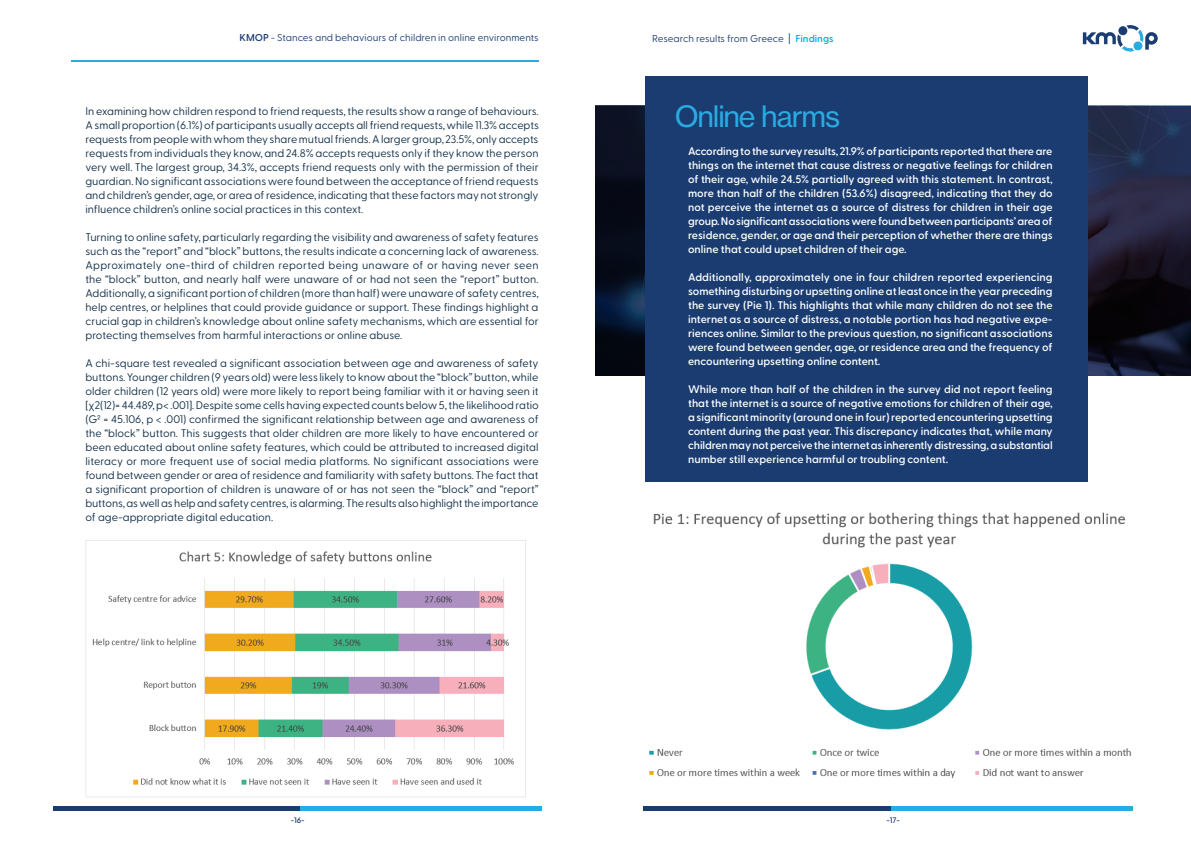
<style>
.page{position:relative;width:1191px;height:842px;background:#fff}
.page>*{position:absolute;margin:0;border:0;box-sizing:border-box;transform-origin:0 0}
.t1{font:29px "N Haas Grotesk TX Pro 55 Rg";letter-spacing:-.04em;color:#29abe2}
.t2{font:11px/14px "Greycliff CF";color:#0e2c45;text-align:justify}
.t3{font:600 11px/14px "Greycliff CF";color:#fff;text-align:justify}
.t4{font:10px "Greycliff CF";color:#1b3c71}
.t5{font:600 8px "Greycliff CF";color:#1a3c71}
.s1{font-weight:600}
.s2{font-size:11px}
.s3{font-weight:600;color:#00acdd}
</style>
<div class="page">
<img style="left:1082px;top:25px;width:76px;height:27px">
<svg style="left:595px;top:106px;width:596px;height:269px"></svg>
<div style="left:645px;top:77px;width:442px;height:405px;background:#1a3c71"></div>
<hr style="left:71px;top:60px;width:467px;height:2px;background:#29abe2">
<hr style="left:643px;top:806px;width:248px;height:4px;background:#1a3c71">
<hr style="left:891px;top:806px;width:241px;height:4px;background:#29abe2">
<img style="left:85px;top:540px;width:441px;height:257px">
<img style="left:649px;top:512px;width:482px;height:266px">
<hr style="left:53px;top:806px;width:248px;height:4px;background:#1a3c71">
<hr style="left:301px;top:806px;width:241px;height:4px;background:#29abe2">
<p class="t4" style="left:240px;top:30px;width:300px"><span class="s1">KMOP</span> - Stances and behaviours of children in online environments</p>
<p class="t4" style="left:652px;top:31px;width:183px">Research results from Greece <span class="s2">|</span> <span class="s3">Findings</span></p>
<p class="t2" style="left:85px;top:103px;width:455px">In examining how children respond to friend requests, the results show a range of behaviours.<br>A small proportion (6.1%) of participants usually accepts all friend requests, while 11.3% accepts requests from people with whom they share mutual friends. A larger group, 23.5%, only accepts requests from individuals they know, and 24.8% accepts requests only if they know the person very well. The largest group, 34.3%, accepts friend requests only with the permission of their guardian. No significant associations were found between the acceptance of friend requests and children’s gender, age, or area of residence, indicating that these factors may not strongly influence children’s online social practices in this context.</p>
<p class="t2" style="left:85px;top:229px;width:455px">Turning to online safety, particularly regarding the visibility and awareness of safety features such as the “report” and “block” buttons, the results indicate a concerning lack of awareness.<br>Approximately one-third of children reported being unaware of or having never seen the “block” button, and nearly half were unaware of or had not seen the “report” button.<br>Additionally, a significant portion of children (more than half) were unaware of safety centres, help centres, or helplines that could provide guidance or support. These findings highlight a crucial gap in children’s knowledge about online safety mechanisms, which are essential for protecting themselves from harmful interactions or online abuse.</p>
<p class="t2" style="left:85px;top:355px;width:455px">A chi-square test revealed a significant association between age and awareness of safety buttons. Younger children (9 years old) were less likely to know about the “block” button, while older children (12 years old) were more likely to report being familiar with it or having seen it [χ2(12)= 44.489, p&lt; .001]. Despite some cells having expected counts below 5, the likelihood ratio (G² = 45.106, p &lt; .001) confirmed the significant relationship between age and awareness of the “block” button. This suggests that older children are more likely to have encountered or been educated about online safety features, which could be attributed to increased digital literacy or more frequent use of social media platforms. No significant associations were found between gender or area of residence and familiarity with safety buttons. The fact that a significant proportion of children is unaware of or has not seen the “block” and “report” buttons, as well as help and safety centres, is alarming. The results also highlight the importance of age-appropriate digital education.</p>
<h1 class="t1" style="left:674px;top:99px;width:167px">Online harms</h1>
<p class="t3" style="left:688px;top:144px;width:366px">According to the survey results, 21.9% of participants reported that there are things on the internet that cause distress or negative feelings for children of their age, while 24.5% partially agreed with this statement. In contrast, more than half of the children (53.6%) disagreed, indicating that they do not perceive the internet as a source of distress for children in their age group. No significant associations were found between participants’ area of residence, gender, or age and their perception of whether there are things online that could upset children of their age.</p>
<p class="t3" style="left:688px;top:270px;width:366px">Additionally, approximately one in four children reported experiencing something disturbing or upsetting online at least once in the year preceding the survey (Pie 1). This highlights that while many children do not see the internet as a source of distress, a notable portion has had negative expe&shy;riences online. Similar to the previous question, no significant associations were found between gender, age, or residence area and the frequency of encountering upsetting online content.</p>
<p class="t3" style="left:688px;top:382px;width:366px">While more than half of the children in the survey did not report feeling that the internet is a source of negative emotions for children of their age, a significant minority (around one in four) reported encountering upsetting content during the past year. This discrepancy indicates that, while many children may not perceive the internet as inherently distressing, a substantial number still experience harmful or troubling content.</p>
<p class="t5" style="left:291px;top:814px;width:16px">-16-</p>
<p class="t5" style="left:886px;top:814px;width:15px">-17-</p>
</div>
